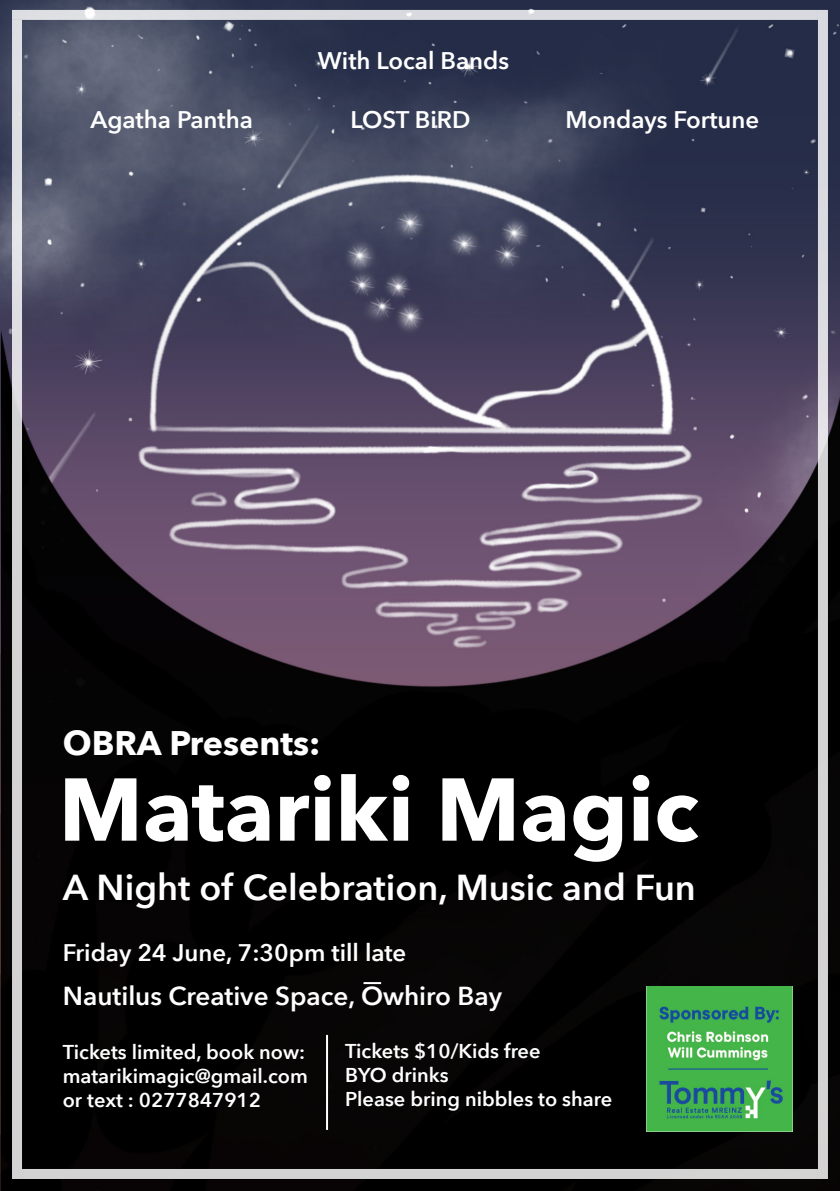
<style>
.page{position:relative;width:840px;height:1191px;background:#fff}
.page>*{position:absolute;margin:0;border:0;box-sizing:border-box;transform-origin:0 0}
.t1{font:700 88px "Avenir Next";color:#fff}
.t2{font:600 36px "Avenir Next";color:#fff}
.t3{font:700 34px "Avenir Next";color:#fff}
.t4{font:600 26px "Avenir Next";color:#fff}
.t5{font:600 24px "Avenir Next";color:#fff}
.t6{font:600 20px "Avenir Next";color:#fff}
</style>
<div class="page">
<img style="left:0;top:0;width:839px;height:1191px">
<hr style="left:326px;top:1035px;width:2px;height:95px;background:#fff">
<img style="left:646px;top:986px;width:146px;height:146px">
<svg style="left:363px;top:982px;width:18px;height:2px"></svg>
<svg style="left:12px;top:20px;width:10px;height:1159px;background:#d6d6d7"></svg>
<div style="left:12px;top:10px;width:805px;height:10px;background:#d9dadf"></div>
<svg style="left:817px;top:10px;width:10px;height:1169px;background:#b2b2b5"></svg>
<div style="left:22px;top:1169px;width:795px;height:10px;background:#d4d3d3"></div>
<p class="t5" style="left:317px;top:40px;width:193px">With Local Bands</p>
<p class="t5" style="left:90px;top:99px;width:164px">Agatha Pantha</p>
<p class="t5" style="left:350px;top:99px;width:121px">LOST BiRD</p>
<p class="t5" style="left:565px;top:99px;width:195px">Mondays Fortune</p>
<p class="t3" style="left:63px;top:713px;width:259px">OBRA Presents:</p>
<p class="t1" style="left:59px;top:733px;width:640px">Matariki Magic</p>
<p class="t2" style="left:63px;top:857px;width:634px">A Night of Celebration, Music and Fun</p>
<p class="t5" style="left:63px;top:932px;width:345px">Friday 24 June, 7:30pm till late</p>
<p class="t4" style="left:63px;top:973px;width:440px">Nautilus Creative Space, Owhiro Bay</p>
<p class="t6" style="left:63px;top:1034px;width:244px">Tickets limited, book now:</p>
<p class="t6" style="left:63px;top:1058px;width:246px">matarikimagic@gmail.com</p>
<p class="t6" style="left:63px;top:1082px;width:200px">or text : 0277847912</p>
<p class="t6" style="left:345px;top:1034px;width:197px">Tickets $10/Kids free</p>
<p class="t6" style="left:345px;top:1058px;width:105px">BYO drinks</p>
<p class="t6" style="left:345px;top:1082px;width:268px">Please bring nibbles to share</p>
</div>
